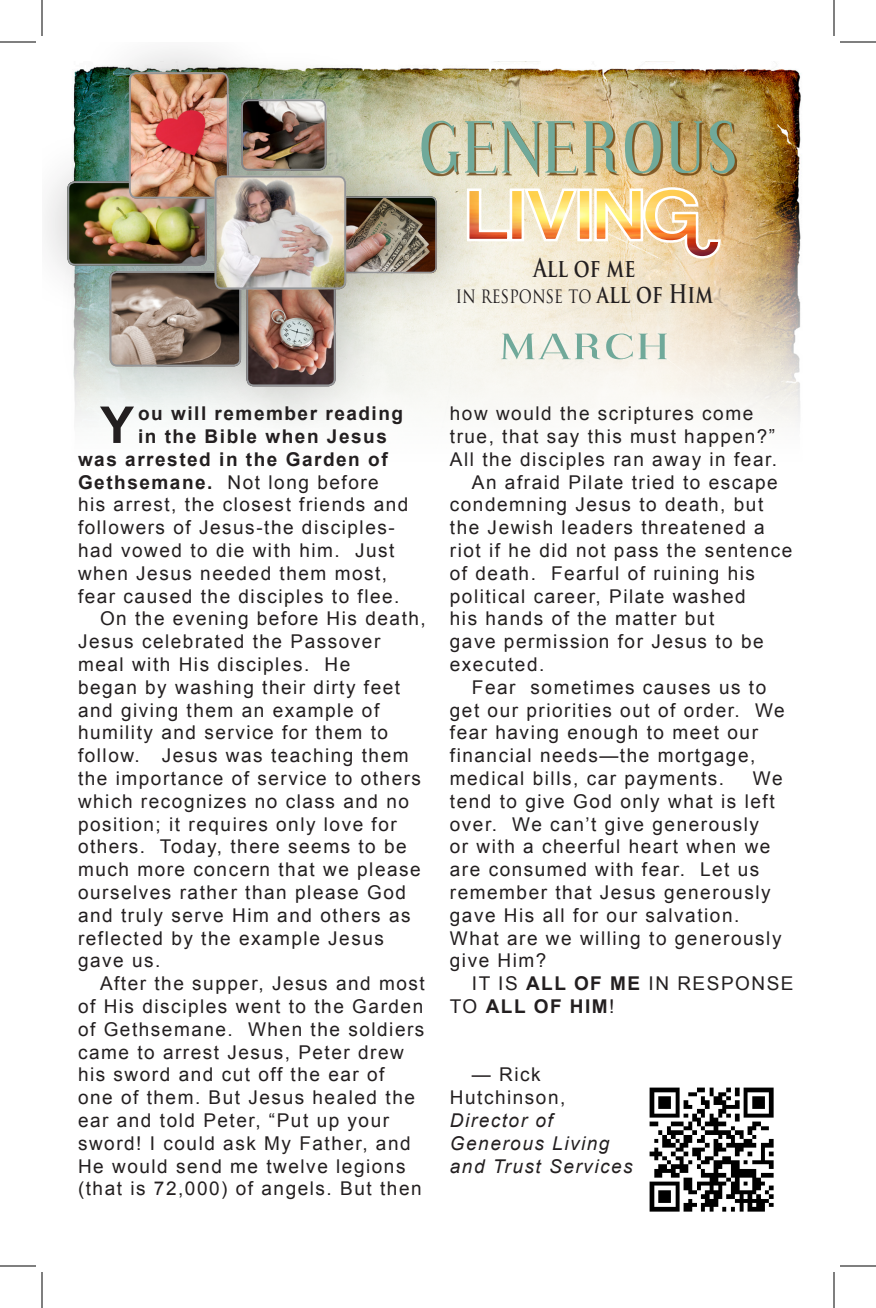
<style>
.page{position:relative;width:876px;height:1308px;background:#fff}
.page>*{position:absolute;margin:0;border:0;box-sizing:border-box;transform-origin:0 0}
.t1{font:69.6px "STOMP Effloresce";letter-spacing:.06em;color:#70a99a}
.t2{font:700 50.8px "Arial";color:#231f20}
.t3{font:34.6px "STOMP Effloresce";letter-spacing:.06em;color:#70a99a;scale:1.5 1}
.t4{font:700 25px "Trajan Pro";color:#231f20;scale:.77 1}
.t5{font:21px "Trajan Pro";color:#231f20;scale:.77 1}
.t6{font:19px/22.8px "Arial";letter-spacing:.08em;color:#231f20}
.t7{font:700 19px "Arial";letter-spacing:.08em;color:#231f20}
.t8{font:italic 19px/22.8px "Arial";letter-spacing:.08em;color:#231f20}
.s1{font-weight:700;font-size:25px}
.s2{font-weight:700}
.s3{font-style:normal}
</style>
<div class="page">
<img style="left:73px;top:63px;width:728px;height:358px">
<div style="left:282px;top:143px;width:208px;height:184px;background:#231f20;opacity:.27"></div>
<img style="left:400px;top:196px;width:37px;height:77px">
<div style="left:336px;top:196px;width:101px;height:77px;border:1px solid #95979a;border-radius:5px"></div>
<div style="left:193px;top:220px;width:196px;height:220px;background:#231f20;opacity:.27"></div>
<img style="left:295px;top:343px;width:41px;height:43px">
<div style="left:246px;top:273px;width:90px;height:113px;border:2px solid #95979a;border-radius:7px"></div>
<div style="left:42px;top:128px;width:218px;height:191px;background:#231f20;opacity:.27"></div>
<div style="left:56px;top:218px;width:239px;height:202px;background:#231f20;opacity:.27"></div>
<img style="left:110px;top:271px;width:131px;height:95px">
<div style="left:110px;top:271px;width:131px;height:95px;border:2px solid #95979a;border-radius:7px"></div>
<div style="left:188px;top:46px;width:191px;height:178px;background:#231f20;opacity:.27"></div>
<img style="left:282px;top:99px;width:44px;height:23px">
<div style="left:241px;top:99px;width:85px;height:72px;border:2px solid #95979a;border-radius:7px"></div>
<div style="left:76px;top:42px;width:206px;height:210px;background:#231f20;opacity:.27"></div>
<img style="left:129px;top:72px;width:100px;height:127px">
<div style="left:129px;top:72px;width:100px;height:127px;border:2px solid #95979a;border-radius:7px"></div>
<div style="left:161px;top:122px;width:239px;height:221px;background:#231f20;opacity:.27"></div>
<img style="left:215px;top:176px;width:131px;height:113px">
<div style="left:215px;top:176px;width:131px;height:113px;border:2px solid #95979a;border-radius:7px"></div>
<div style="left:424px;top:122px;width:313px;height:55px;background:#603400;opacity:.75"></div>
<svg style="left:466px;top:186px;width:256px;height:74px"></svg>
<img style="left:649px;top:1087px;width:125px;height:125px">
<hr style="left:0;top:42px;width:36px;height:1px;background:#000">
<hr style="left:840px;top:42px;width:36px;height:1px;background:#000">
<hr style="left:0;top:1266px;width:36px;height:1px;background:#000">
<hr style="left:840px;top:1266px;width:36px;height:1px;background:#000">
<hr style="left:42px;top:0;width:1px;height:36px;background:#000">
<hr style="left:42px;top:1272px;width:1px;height:36px;background:#000">
<hr style="left:834px;top:0;width:1px;height:36px;background:#000">
<hr style="left:834px;top:1272px;width:1px;height:36px;background:#000">
<p class="t1" style="left:420px;top:113px;width:318px">GENEROUS</p>
<p class="t4" style="left:533px;top:253px;width:134px">All of me</p>
<p class="t5" style="left:456px;top:282px;width:336px">IN RESPONSE TO <span class="s1">all of Him</span></p>
<p class="t2" style="left:100px;top:391px;width:35px">Y</p>
<p class="t7" style="left:138px;top:401px;width:267px">ou will remember reading</p>
<p class="t7" style="left:138px;top:424px;width:250px">in the Bible when Jesus</p>
<p class="t7" style="left:78px;top:446px;width:311px">was arrested in the Garden of</p>
<p class="t6" style="left:78px;top:471px;width:302px"><span class="s2">Gethsemane.</span> Not long before</p>
<p class="t6" style="left:78px;top:493px;width:332px">his arrest, the closest friends and</p>
<p class="t6" style="left:78px;top:516px;width:318px">followers of Jesus-the disciples-</p>
<p class="t6" style="left:78px;top:539px;width:318px">had vowed to die with him. Just</p>
<p class="t6" style="left:78px;top:562px;width:311px">when Jesus needed them most,</p>
<p class="t6" style="left:78px;top:585px;width:323px">fear caused the disciples to flee.</p>
<p class="t6" style="left:78px;top:607px;width:349px;text-indent:22px">On the evening before His death,<br>Jesus celebrated the Passover meal with His disciples. He<br>began by washing their dirty feet and giving them an example of humility and service for them to follow. Jesus was teaching them the importance of service to others which recognizes no class and no position; it requires only love for others. Today, there seems to be much more concern that we please ourselves rather than please God and truly serve Him and others as reflected by the example Jesus gave us.</p>
<p class="t6" style="left:78px;top:972px;width:348px;text-indent:22px">After the supper, Jesus and most of His disciples went to the Garden of Gethsemane. When the soldiers came to arrest Jesus, Peter drew his sword and cut off the ear of<br>one of them. But Jesus healed the ear and told Peter, “Put up your sword! I could ask My Father, and<br>He would send me twelve legions (that is 72,000) of angels. But then</p>
<p class="t3" style="left:501px;top:330px;width:113px">MARCH</p>
<p class="t6" style="left:450px;top:402px;width:329px">how would the scriptures come true, that say this must happen?”<br>All the disciples ran away in fear.</p>
<p class="t6" style="left:450px;top:471px;width:344px;text-indent:22px">An afraid Pilate tried to escape condemning Jesus to death, but the Jewish leaders threatened a riot if he did not pass the sentence of death. Fearful of ruining his political career, Pilate washed<br>his hands of the matter but<br>gave permission for Jesus to be executed.</p>
<p class="t6" style="left:450px;top:676px;width:336px;text-indent:22px">Fear sometimes causes us to get our priorities out of order. We fear having enough to meet our financial needs—the mortgage, medical bills, car payments.</p>
<p class="t6" style="left:450px;top:767px;width:334px;text-indent:303px">We tend to give God only what is left over. We can’t give generously<br>or with a cheerful heart when we are consumed with fear. Let us remember that Jesus generously gave His all for our salvation.<br>What are we willing to generously give Him?</p>
<p class="t6" style="left:450px;top:972px;width:345px;text-indent:22px">IT IS <span class="s2">ALL OF ME</span> IN RESPONSE<br>TO <span class="s2">ALL OF HIM</span>!</p>
<p class="t8" style="left:450px;top:1064px;width:184px;text-indent:22px"><span class="s3">— Rick<br>Hutchinson,<br></span>Director of<br>Generous Living and Trust Services</p>
</div>
